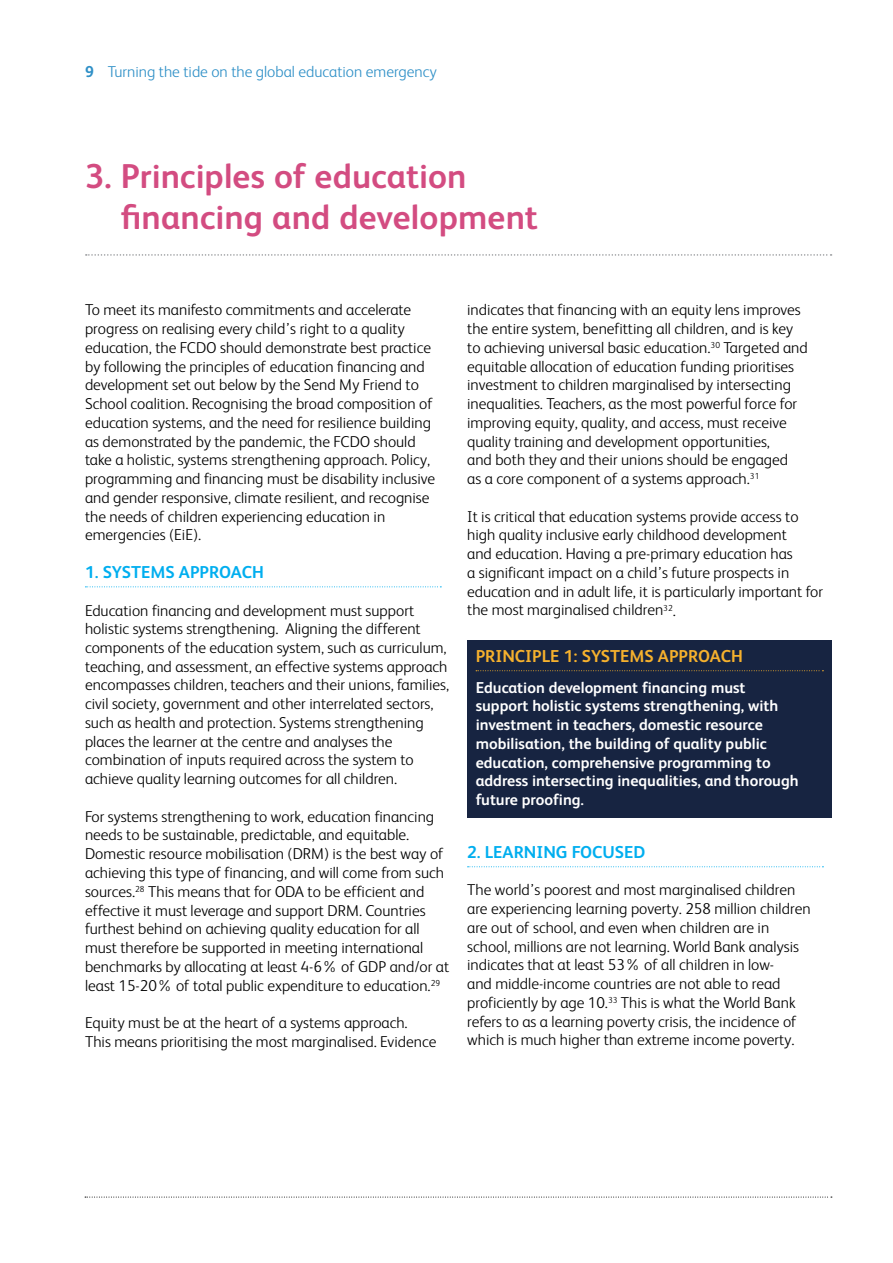
<style>
.page{position:relative;width:893px;height:1263px;background:#fff}
.page>*{position:absolute;margin:0;border:0;box-sizing:border-box;transform-origin:0 0}
.t1{font:700 34.5px/40.5px "FS Albert";letter-spacing:.005em;color:#d34c81}
.t2{font:700 17.25px "FS Albert";color:#00aeef}
.t3{font:700 17.25px "FS Albert";color:#f6b12d}
.t4{font:300 15.75px/18.8px "FS Albert";color:#000}
.t5{font:700 15.75px/18.8px "FS Albert";color:#fff}
.t6{font:300 15.75px "FS Albert";color:#2f90c7}
.s1{font-weight:700}
</style>
<div class="page">
<svg style="left:85px;top:1197px;width:747px;height:1px"></svg>
<svg style="left:86px;top:254px;width:746px;height:2px"></svg>
<svg style="left:85px;top:586px;width:356px;height:1px"></svg>
<div style="left:467px;top:640px;width:364px;height:34px;background:#172441"></div>
<svg style="left:476px;top:670px;width:347px;height:1px"></svg>
<div style="left:467px;top:672px;width:364px;height:145px;background:#172441"></div>
<svg style="left:468px;top:866px;width:355px;height:1px"></svg>
<p class="t6" style="left:85px;top:61px;width:353px"><span class="s1">9</span> Turning the tide on the global education emergency</p>
<h1 class="t1" style="left:121px;top:155px;width:419px;text-indent:-36px">3. Principles of education financing and development</h1>
<p class="t4" style="left:85px;top:300px;width:352px">To meet its manifesto commitments and accelerate progress on realising every child’s right to a quality education, the FCDO should demonstrate best practice by following the principles of education financing and development set out below by the Send My Friend to School coalition. Recognising the broad composition of education systems, and the need for resilience building as demonstrated by the pandemic, the FCDO should take a holistic, systems strengthening approach. Policy, programming and financing must be disability inclusive and gender responsive, climate resilient, and recognise the needs of children experiencing education in emergencies (EiE).</p>
<p class="t2" style="left:85px;top:560px;width:181px">1. SYSTEMS APPROACH</p>
<p class="t4" style="left:85px;top:600px;width:366px">Education financing and development must support holistic systems strengthening. Aligning the different components of the education system, such as curriculum, teaching, and assessment, an effective systems approach encompasses children, teachers and their unions, families, civil society, government and other interrelated sectors, such as health and protection. Systems strengthening places the learner at the centre and analyses the combination of inputs required across the system to achieve quality learning outcomes for all children.</p>
<p class="t4" style="left:85px;top:806px;width:366px">For systems strengthening to work, education financing needs to be sustainable, predictable, and equitable.<br>Domestic resource mobilisation (DRM) is the best way of achieving this type of financing, and will come from such sources.<sup>28</sup> This means that for ODA to be efficient and effective it must leverage and support DRM. Countries furthest behind on achieving quality education for all must therefore be supported in meeting international benchmarks by allocating at least 4-6% of GDP and/or at least 15-20% of total public expenditure to education.<sup>29</sup></p>
<p class="t4" style="left:85px;top:1012px;width:353px">Equity must be at the heart of a systems approach.<br>This means prioritising the most marginalised. Evidence</p>
<p class="t4" style="left:467px;top:300px;width:342px">indicates that financing with an equity lens improves the entire system, benefitting all children, and is key to achieving universal basic education.<sup>30</sup> Targeted and equitable allocation of education funding prioritises investment to children marginalised by intersecting inequalities. Teachers, as the most powerful force for improving equity, quality, and access, must receive quality training and development opportunities,<br>and both they and their unions should be engaged<br>as a core component of a systems approach.<sup>31</sup></p>
<p class="t4" style="left:467px;top:506px;width:357px">It is critical that education systems provide access to high quality inclusive early childhood development<br>and education. Having a pre-primary education has<br>a significant impact on a child’s future prospects in education and in adult life, it is particularly important for the most marginalised children<sup>32</sup>.</p>
<p class="t3" style="left:476px;top:644px;width:269px">PRINCIPLE 1: SYSTEMS APPROACH</p>
<p class="t5" style="left:476px;top:677px;width:325px">Education development financing must support holistic systems strengthening, with investment in teachers, domestic resource mobilisation, the building of quality public education, comprehensive programming to address intersecting inequalities, and thorough future proofing.</p>
<p class="t2" style="left:467px;top:840px;width:180px">2. LEARNING FOCUSED</p>
<p class="t4" style="left:467px;top:880px;width:345px">The world’s poorest and most marginalised children are experiencing learning poverty. 258 million children are out of school, and even when children are in school, millions are not learning. World Bank analysis indicates that at least 53% of all children in low-<br>and middle-income countries are not able to read proficiently by age 10.<sup>33</sup> This is what the World Bank refers to as a learning poverty crisis, the incidence of which is much higher than extreme income poverty.</p>
</div>
